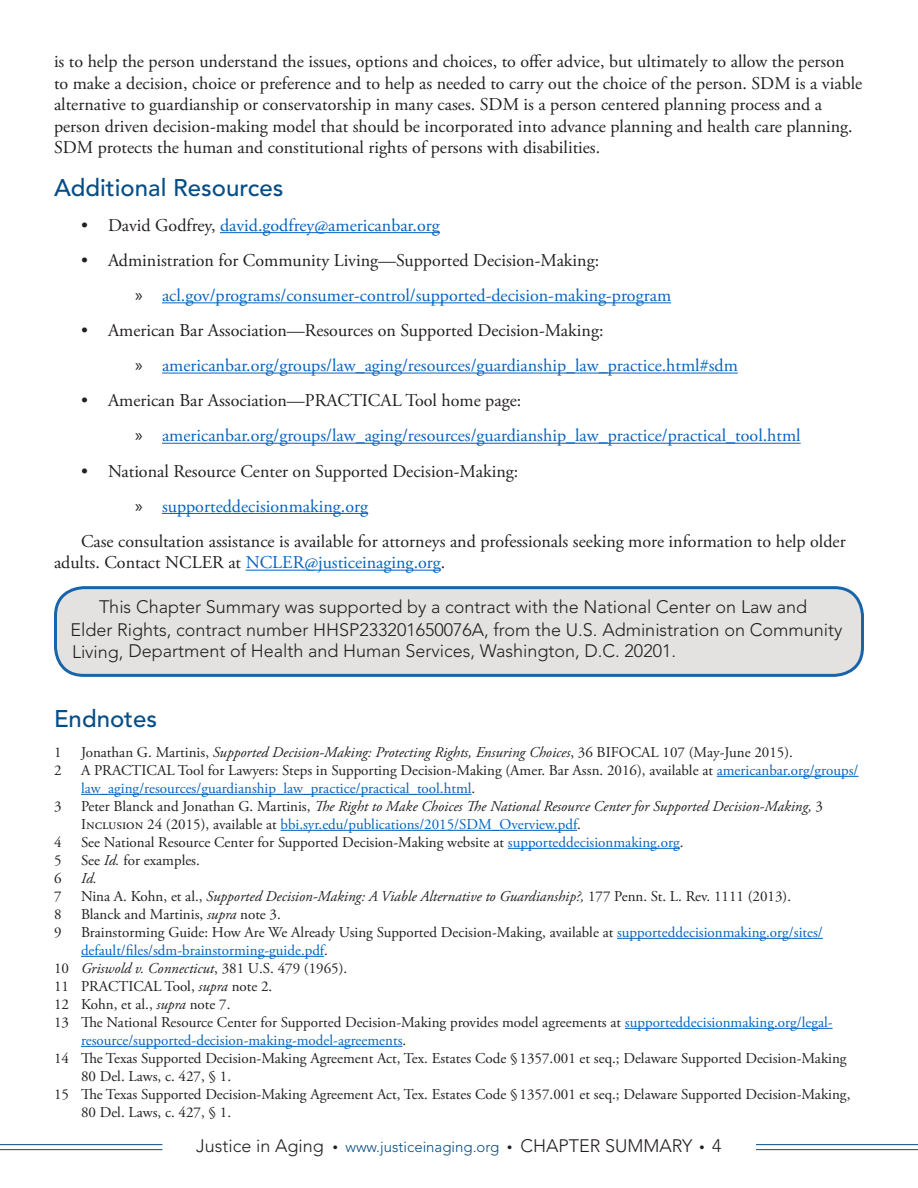
<style>
.page{position:relative;width:918px;height:1188px;background:#fff}
.page>*{position:absolute;margin:0;border:0;box-sizing:border-box;transform-origin:0 0}
.t1{font:500 24px "Avenir LT Std";color:#064d85}
.Body_Text{font:18px/21.6px "Adobe Garamond Pro";color:#231f20}
.t2{font:18px "Adobe Garamond Pro";color:#0563c1}
.t3{font:300 18px/21.8px "Avenir LT Std";color:#231f20}
.Endnotes{font:15px/18px "Adobe Garamond Pro";color:#231f20}
.Endnotes-2{font:italic 15px/18px "Adobe Garamond Pro";color:#231f20}
.Endnotes-3{font:15px/18px "Adobe Garamond Pro";color:#0563c1}
.s1{color:#231f20}
.s2{font-family:"Myriad Pro";color:#231f20}
.s3{color:#0563c1}
.s4{font-style:normal}
.s5{font-style:normal;color:#0563c1}
.s6{font-style:italic}
.s7{font-family:"Myriad Pro";font-weight:400}
.s8{font-size:15px;color:#064d85}
</style>
<div class="page">
<hr style="left:0;top:1149px;width:162px;height:1px;background:#064d85">
<hr style="left:0;top:1144px;width:162px;height:1px;background:#064d85">
<hr style="left:756px;top:1149px;width:162px;height:1px;background:#064d85">
<hr style="left:756px;top:1144px;width:162px;height:1px;background:#064d85">
<hr style="left:220px;top:232px;width:220px;height:1px;background:#0563c1">
<hr style="left:162px;top:302px;width:509px;height:1px;background:#0563c1">
<hr style="left:162px;top:373px;width:576px;height:1px;background:#0563c1">
<hr style="left:162px;top:443px;width:639px;height:1px;background:#0563c1">
<hr style="left:162px;top:513px;width:206px;height:1px;background:#0563c1">
<hr style="left:246px;top:570px;width:195px;height:1px;background:#0563c1">
<hr style="left:717px;top:776px;width:142px;height:1px;background:#0563c1">
<hr style="left:81px;top:794px;width:391px;height:1px;background:#0563c1">
<hr style="left:281px;top:830px;width:296px;height:1px;background:#0563c1">
<hr style="left:508px;top:848px;width:172px;height:1px;background:#0563c1">
<hr style="left:617px;top:938px;width:206px;height:1px;background:#0563c1">
<hr style="left:81px;top:956px;width:243px;height:1px;background:#0563c1">
<hr style="left:625px;top:1028px;width:208px;height:1px;background:#0563c1">
<hr style="left:81px;top:1046px;width:322px;height:1px;background:#0563c1">
<div style="left:56px;top:588px;width:807px;height:87px;background:#e4e1e1;border-radius:28px"></div>
<div style="left:54px;top:586px;width:810px;height:91px;border:3px solid #1864a8;border-radius:28px"></div>
<p class="Body_Text" style="left:54px;top:51px;width:810px">is to help the person understand the issues, options and choices, to offer advice, but ultimately to allow the person to make a decision, choice or preference and to help as needed to carry out the choice of the person. SDM is a viable alternative to guardianship or conservatorship in many cases. SDM is a person centered planning process and a person driven decision-making model that should be incorporated into advance planning and health care planning.<br>SDM protects the human and constitutional rights of persons with disabilities.</p>
<p class="t1" style="left:54px;top:174px;width:231px">Additional Resources</p>
<p class="t2" style="left:81px;top:214px;width:360px"><span class="s1">• David Godfrey,</span> david.godfrey@americanbar.org</p>
<p class="Body_Text" style="left:81px;top:250px;width:520px">• Administration for Community Living—Supported Decision-Making:</p>
<p class="t2" style="left:135px;top:285px;width:538px"><span class="s2">»</span> acl.gov/programs/consumer-control/supported-decision-making-program</p>
<p class="Body_Text" style="left:81px;top:320px;width:524px">• American Bar Association—Resources on Supported Decision-Making:</p>
<p class="t2" style="left:135px;top:355px;width:604px"><span class="s2">»</span> americanbar.org/groups/law_aging/resources/guardianship_law_practice.html#sdm</p>
<p class="Body_Text" style="left:81px;top:390px;width:442px">• American Bar Association—PRACTICAL Tool home page:</p>
<p class="t2" style="left:135px;top:425px;width:667px"><span class="s2">»</span> americanbar.org/groups/law_aging/resources/guardianship_law_practice/practical_tool.html</p>
<p class="Body_Text" style="left:81px;top:461px;width:439px">• National Resource Center on Supported Decision-Making:</p>
<p class="t2" style="left:135px;top:495px;width:235px"><span class="s2">»</span> supporteddecisionmaking.org</p>
<p class="Body_Text" style="left:54px;top:531px;width:793px;text-indent:27px">Case consultation assistance is available for attorneys and professionals seeking more information to help older adults. Contact NCLER at <span class="s3">NCLER@justiceinaging.org</span>.</p>
<p class="t3" style="left:71px;top:596px;width:773px;text-indent:28px">This Chapter Summary was supported by a contract with the National Center on Law and<br>Elder Rights, contract number HHSP233201650076A, from the U.S. Administration on Community<br>Living, Department of Health and Human Services, Washington, D.C. 20201.</p>
<p class="t1" style="left:54px;top:705px;width:105px">Endnotes</p>
<p class="Endnotes" style="left:54px;top:744px;width:9px">1</p>
<p class="Endnotes-2" style="left:81px;top:744px;width:713px"><span class="s4">Jonathan G. Martinis,</span> Supported Decision-Making: Protecting Rights, Ensuring Choices<span class="s4">, 36 BIFOCAL 107 (May-June 2015).</span></p>
<p class="Endnotes" style="left:54px;top:762px;width:9px">2</p>
<p class="Endnotes" style="left:81px;top:762px;width:779px">A PRACTICAL Tool for Lawyers: Steps in Supporting Decision-Making (Amer. Bar Assn. 2016), available at <span class="s3">americanbar.org/groups/ law_aging/resources/guardianship_law_practice/practical_tool.html</span>.</p>
<p class="Endnotes" style="left:54px;top:798px;width:9px">3</p>
<p class="Endnotes-2" style="left:81px;top:798px;width:744px"><span class="s4">Peter Blanck and Jonathan G. Martinis,</span> The Right to Make Choices The National Resource Center for Supported Decision-Making, <span class="s4">3<br>Inclusion 24 (2015), available at</span> <span class="s5">bbi.syr.edu/publications/2015/SDM_Overview.pdf</span><span class="s4">.</span></p>
<p class="Endnotes" style="left:54px;top:834px;width:9px">4</p>
<p class="Endnotes" style="left:81px;top:834px;width:604px">See National Resource Center for Supported Decision-Making website at <span class="s3">supporteddecisionmaking.org</span>.</p>
<p class="Endnotes" style="left:54px;top:852px;width:9px">5</p>
<p class="Endnotes" style="left:81px;top:852px;width:120px">See <span class="s6">Id.</span> for examples.</p>
<p class="Endnotes" style="left:54px;top:870px;width:9px">6</p>
<p class="Endnotes-2" style="left:81px;top:870px;width:17px">Id.</p>
<p class="Endnotes" style="left:54px;top:888px;width:9px">7</p>
<p class="Endnotes-2" style="left:81px;top:888px;width:712px"><span class="s4">Nina A. Kohn, et al.,</span> Supported Decision-Making: A Viable Alternative to Guardianship?, <span class="s4">177 Penn. St. L. Rev. 1111 (2013).</span></p>
<p class="Endnotes" style="left:54px;top:906px;width:9px">8</p>
<p class="Endnotes" style="left:81px;top:906px;width:201px">Blanck and Martinis, <span class="s6">supra</span> note 3.</p>
<p class="Endnotes" style="left:54px;top:924px;width:9px">9</p>
<p class="Endnotes" style="left:81px;top:924px;width:743px">Brainstorming Guide: How Are We Already Using Supported Decision-Making, available at <span class="s3">supporteddecisionmaking.org/sites/ default/files/sdm-brainstorming-guide.pdf</span>.</p>
<p class="Endnotes-2" style="left:54px;top:960px;width:295px"><span class="s4">10</span> Griswold v. Connecticut<span class="s4">, 381 U.S. 479 (1965).</span></p>
<p class="Endnotes" style="left:54px;top:978px;width:220px">11 PRACTICAL Tool, <span class="s6">supra</span> note 2.</p>
<p class="Endnotes" style="left:54px;top:996px;width:178px">12 Kohn, et al., <span class="s6">supra</span> note 7.</p>
<p class="Endnotes-3" style="left:81px;top:1014px;width:753px;text-indent:-27px"><span class="s1">13 The National Resource Center for Supported Decision-Making provides model agreements at</span> supporteddecisionmaking.org/legal&shy;resource/supported-decision-making-model-agreements<span class="s1">.</span></p>
<p class="Endnotes" style="left:81px;top:1050px;width:767px;text-indent:-27px">14 The Texas Supported Decision-Making Agreement Act, Tex. Estates Code §1357.001 et seq.; Delaware Supported Decision-Making<br>80 Del. Laws, c. 427, § 1.</p>
<p class="Endnotes" style="left:81px;top:1086px;width:771px;text-indent:-27px">15 The Texas Supported Decision-Making Agreement Act, Tex. Estates Code §1357.001 et seq.; Delaware Supported Decision-Making,<br>80 Del. Laws, c. 427, § 1.</p>
<p class="t3" style="left:196px;top:1135px;width:527px">Justice in Aging <span class="s7">•</span> <span class="s8">www.justiceinaging.org</span> <span class="s7">•</span> CHAPTER SUMMARY <span class="s7">•</span> 4</p>
</div>
